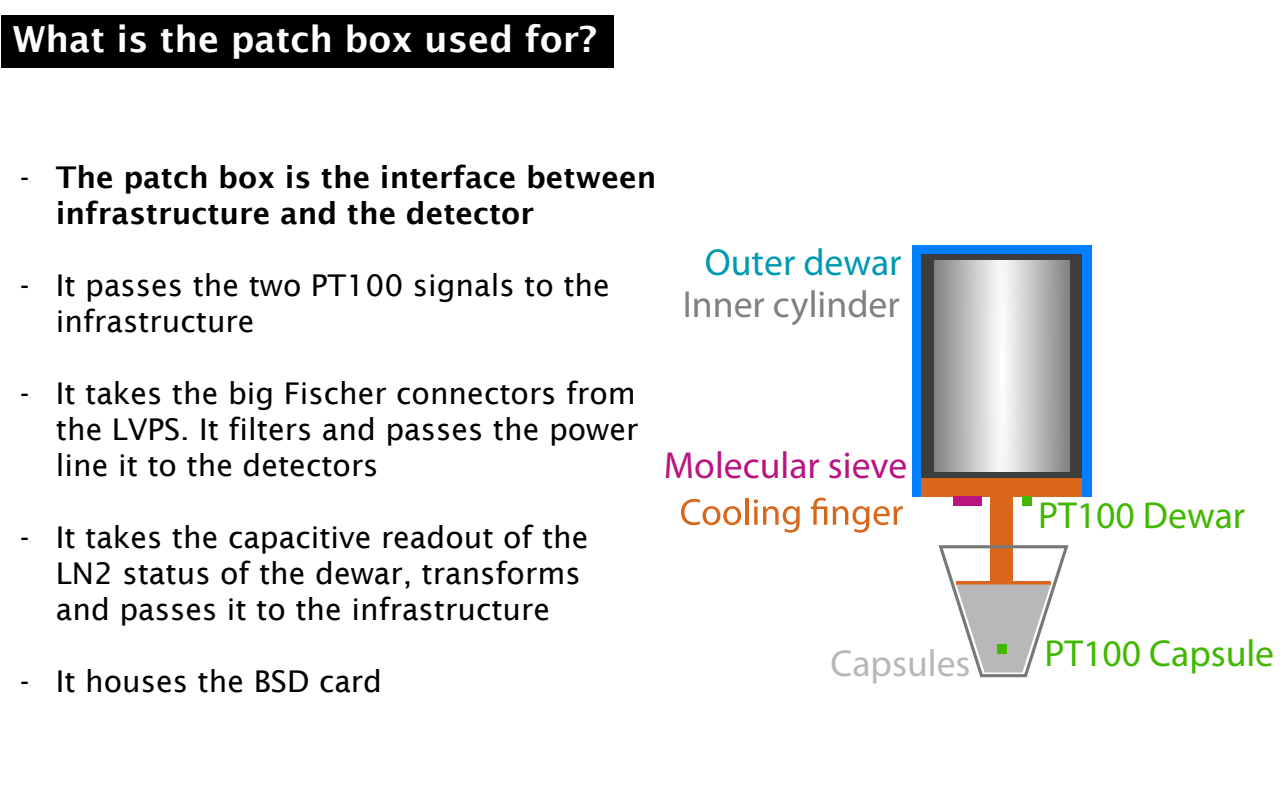
<style>
.page{position:relative;width:1280px;height:800px;background:#fff}
.page>*{position:absolute;margin:0;border:0;box-sizing:border-box;transform-origin:0 0}
.t1{font:37.7px "Myriad Pro";color:#40b800}
.t2{font:37.7px "Myriad Pro";color:#ba1480}
.t3{font:37.7px "Myriad Pro";color:#808080}
.t4{font:37.7px "Myriad Pro";color:#0099b3}
.t5{font:37.7px "Myriad Pro";color:#b8b8b8}
.t6{font:600 36px "Lucida Sans";color:#fff}
.t7{font:30px/36px "Lucida Sans";color:#000}
.t8{font:600 30px/36px "Lucida Sans";color:#000}
.s1{font-weight:400}
</style>
<div class="page">
<div style="left:1px;top:15px;width:612px;height:53px;background:#000"></div>
<div style="left:912px;top:245px;width:180px;height:251px;background:#0080ff"></div>
<div style="left:922px;top:254px;width:160px;height:224px;background:#3d3d3d"></div>
<svg style="left:934px;top:261px;width:136px;height:210px;background:#bfbfbf"></svg>
<div style="left:922px;top:478px;width:160px;height:18px;background:#d9661a"></div>
<div style="left:991px;top:496px;width:22px;height:85px;background:#d9661a"></div>
<svg style="left:938px;top:544px;width:131px;height:134px"></svg>
<svg style="left:681px;top:499px;width:60px;height:26px"></svg>
<hr style="left:745px;top:498px;width:4px;height:27px;background:#d9661a">
<svg style="left:754px;top:499px;width:46px;height:34px"></svg>
<svg style="left:811px;top:498px;width:16px;height:27px"></svg>
<svg style="left:833px;top:506px;width:70px;height:27px"></svg>
<div style="left:953px;top:496px;width:29px;height:10px;background:#ba1480"></div>
<div style="left:1022px;top:496px;width:10px;height:10px;background:#40b800"></div>
<div style="left:997px;top:644px;width:10px;height:10px;background:#40b800"></div>
<p class="t6" style="left:13px;top:19px;width:585px">What is the patch box used for?</p>
<p class="t8" style="left:56px;top:159px;width:602px;text-indent:-36px"><span class="s1">-</span> The patch box is the interface between infrastructure and the detector</p>
<p class="t7" style="left:56px;top:267px;width:556px;text-indent:-36px">- It passes the two PT100 signals to the infrastructure</p>
<p class="t4" style="left:705px;top:239px;width:198px">Outer dewar</p>
<p class="t3" style="left:683px;top:281px;width:219px">Inner cylinder</p>
<p class="t7" style="left:56px;top:375px;width:584px;text-align:justify;text-indent:-36px">- It takes the big Fischer connectors from the LVPS. It filters and passes the power line it to the detectors</p>
<p class="t7" style="left:56px;top:519px;width:534px;text-indent:-36px">- It takes the capacitive readout of the<br>LN2 status of the dewar, transforms and passes it to the infrastructure</p>
<p class="t7" style="left:20px;top:663px;width:364px">- It houses the BSD card</p>
<p class="t2" style="left:664px;top:442px;width:245px">Molecular sieve</p>
<p class="t5" style="left:831px;top:640px;width:142px">Capsules</p>
<p class="t1" style="left:1038px;top:492px;width:209px">PT100 Dewar</p>
<p class="t1" style="left:1044px;top:630px;width:231px">PT100 Capsule</p>
</div>
